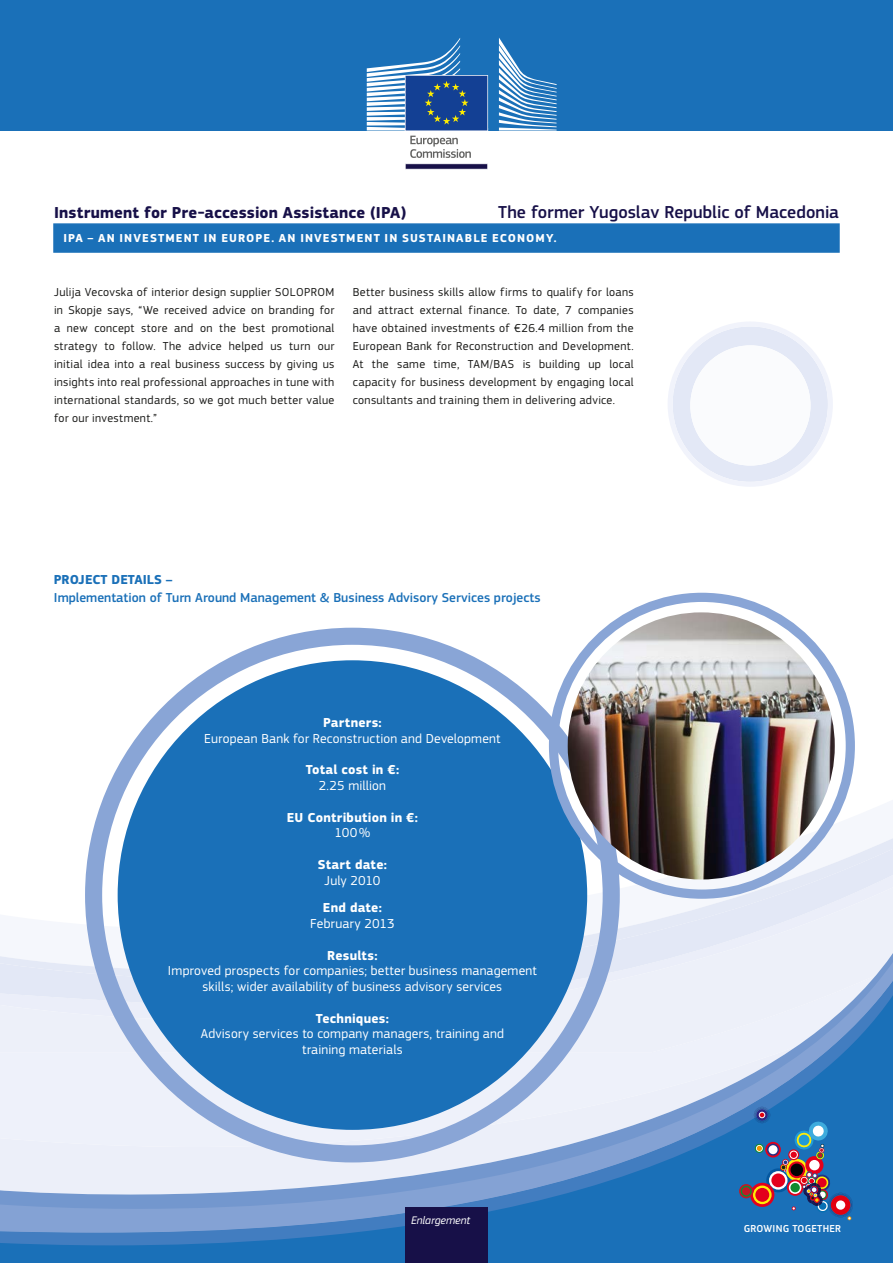
<style>
.page{position:relative;width:893px;height:1263px;background:#fff}
.page>*{position:absolute;margin:0;border:0;box-sizing:border-box;transform-origin:0 0}
.t1{font:500 18px "EC Square Sans Pro";color:#171048}
.t2{font:700 16.5px "EC Square Sans Pro";letter-spacing:.01em;color:#171048}
.t3{font:13.5px/15.8px "EC Square Sans Pro";letter-spacing:.015em;color:#fff;text-align:center}
.t4{font:700 13.5px "EC Square Sans Pro";letter-spacing:.015em;color:#fff}
.t5{font:500 13.5px "EC Square Sans Pro";color:#1a70b8}
.t6{font:700 13.5px "EC Square Sans Pro";color:#1a70b8}
.t7{font:12px/18px "EC Square Sans Pro";letter-spacing:.03em;color:#1a1a18;text-align:justify}
.t8{font:700 12px "EC Square Sans Pro";letter-spacing:.09em;color:#fff}
.t9{font:italic 11.4px "EC Square Sans Pro";color:#fff}
.t10{font:500 10.5px "EC Square Sans Pro";letter-spacing:.02em;color:#fff}
</style>
<div class="page">
<div style="left:53px;top:223px;width:787px;height:30px;background:#1a70b8;border:2px solid #1a70b8"></div>
<div style="left:0;top:0;width:893px;height:130px;background:#1a70b8"></div>
<svg style="left:668px;top:322px;width:165px;height:165px"></svg>
<div style="left:690px;top:345px;width:120px;height:121px;background:#fafbfd;border-radius:50%"></div>
<svg style="left:91px;top:800px;width:754px;height:38px"></svg>
<svg style="left:89px;top:838px;width:804px;height:11px;fill:#f5f7fc"></svg>
<svg style="left:85px;top:849px;width:808px;height:77px;fill:#ebeef9"></svg>
<div style="left:0;top:1256px;width:893px;height:7px;background:#1a70b8"></div>
<svg style="left:0;top:926px;width:893px;height:330px"></svg>
<svg style="left:0;top:1233px;width:893px;height:12px;background:#2774ba"></svg>
<svg style="left:0;top:962px;width:893px;height:271px;background:#a6c1e2"></svg>
<div style="left:85px;top:628px;width:535px;height:534px;border:17px solid #89a5d6;border-radius:50%"></div>
<div style="left:118px;top:660px;width:469px;height:470px;background:#1a70b8;border-radius:50%"></div>
<div style="left:405px;top:1207px;width:83px;height:56px;background:#171048"></div>
<svg style="left:499px;top:38px;width:58px;height:92px"></svg>
<svg style="left:367px;top:38px;width:121px;height:132px"></svg>
<svg style="left:766px;top:1168px;width:24px;height:24px"></svg>
<svg style="left:769px;top:1171px;width:18px;height:18px"></svg>
<div style="left:771px;top:1173px;width:14px;height:14px;background:#e3001c;border-radius:50%"></div>
<svg style="left:750px;top:1183px;width:24px;height:24px"></svg>
<svg style="left:753px;top:1185px;width:19px;height:19px"></svg>
<div style="left:755px;top:1188px;width:14px;height:14px;background:#e3001c;border-radius:50%"></div>
<svg style="left:739px;top:1184px;width:14px;height:14px"></svg>
<svg style="left:741px;top:1186px;width:11px;height:11px"></svg>
<div style="left:742px;top:1187px;width:8px;height:8px;background:#c21925;border-radius:50%"></div>
<svg style="left:765px;top:1142px;width:16px;height:15px"></svg>
<svg style="left:767px;top:1144px;width:12px;height:12px"></svg>
<div style="left:768px;top:1145px;width:9px;height:9px;background:#fff;border-radius:50%"></div>
<svg style="left:755px;top:1144px;width:9px;height:9px"></svg>
<svg style="left:756px;top:1145px;width:7px;height:7px"></svg>
<svg style="left:757px;top:1146px;width:5px;height:5px"></svg>
<svg style="left:754px;top:1107px;width:16px;height:16px"></svg>
<img style="left:781px;top:1120px;width:72px;height:100px">
<div style="left:549px;top:593px;width:306px;height:306px;border:9px solid #89a5d6;border-radius:50%"></div>
<img style="left:568px;top:612px;width:267px;height:267px;border-radius:134px">
<h2 class="t2" style="left:54px;top:203px;width:354px">Instrument for Pre-accession Assistance (IPA)</h2>
<h1 class="t1" style="left:498px;top:202px;width:342px">The former Yugoslav Republic of Macedonia</h1>
<p class="t8" style="left:63px;top:231px;width:21px">IPA</p>
<p class="t8" style="left:98px;top:231px;width:460px">AN INVESTMENT IN EUROPE. AN INVESTMENT IN SUSTAINABLE ECONOMY.</p>
<p class="t7" style="left:54px;top:283px;width:282px">Julija Vecovska of interior design supplier SOLOPROM in Skopje says, “We received advice on branding for a new concept store and on the best promotional strategy to follow. The advice helped us turn our initial idea into a real business success by giving us insights into real professional approaches in tune with international standards, so we got much better value for our investment.”</p>
<p class="t7" style="left:353px;top:283px;width:282px">Better business skills allow firms to qualify for loans and attract external finance. To date, 7 companies have obtained investments of €26.4 million from the European Bank for Reconstruction and Development.<br>At the same time, TAM/BAS is building up local capacity for business development by engaging local consultants and training them in delivering advice.</p>
<p class="t6" style="left:54px;top:572px;width:120px">PROJECT DETAILS –</p>
<p class="t5" style="left:54px;top:590px;width:488px">Implementation of Turn Around Management &amp; Business Advisory Services projects</p>
<p class="t4" style="left:323px;top:714px;width:60px">Partners:</p>
<p class="t3" style="left:204px;top:731px;width:298px">European Bank for Reconstruction and Development</p>
<p class="t4" style="left:306px;top:762px;width:95px">Total cost in €:</p>
<p class="t3" style="left:319px;top:778px;width:69px">2.25 million</p>
<p class="t4" style="left:287px;top:809px;width:133px">EU Contribution in €:</p>
<p class="t3" style="left:335px;top:825px;width:37px">100 %</p>
<p class="t4" style="left:318px;top:856px;width:71px">Start date:</p>
<p class="t3" style="left:325px;top:872px;width:57px">July 2010</p>
<p class="t4" style="left:323px;top:900px;width:60px">End date:</p>
<p class="t3" style="left:310px;top:916px;width:86px">February 2013</p>
<p class="t4" style="left:327px;top:947px;width:52px">Results:</p>
<p class="t3" style="left:168px;top:963px;width:370px">Improved prospects for companies; better business management skills; wider availability of business advisory services</p>
<p class="t4" style="left:316px;top:1010px;width:74px">Techniques:</p>
<p class="t3" style="left:201px;top:1026px;width:305px">Advisory services to company managers, training and training materials</p>
<p class="t9" style="left:411px;top:1214px;width:61px">Enlargement</p>
<p class="t10" style="left:744px;top:1222px;width:99px">GROWING TOGETHER</p>
</div>
